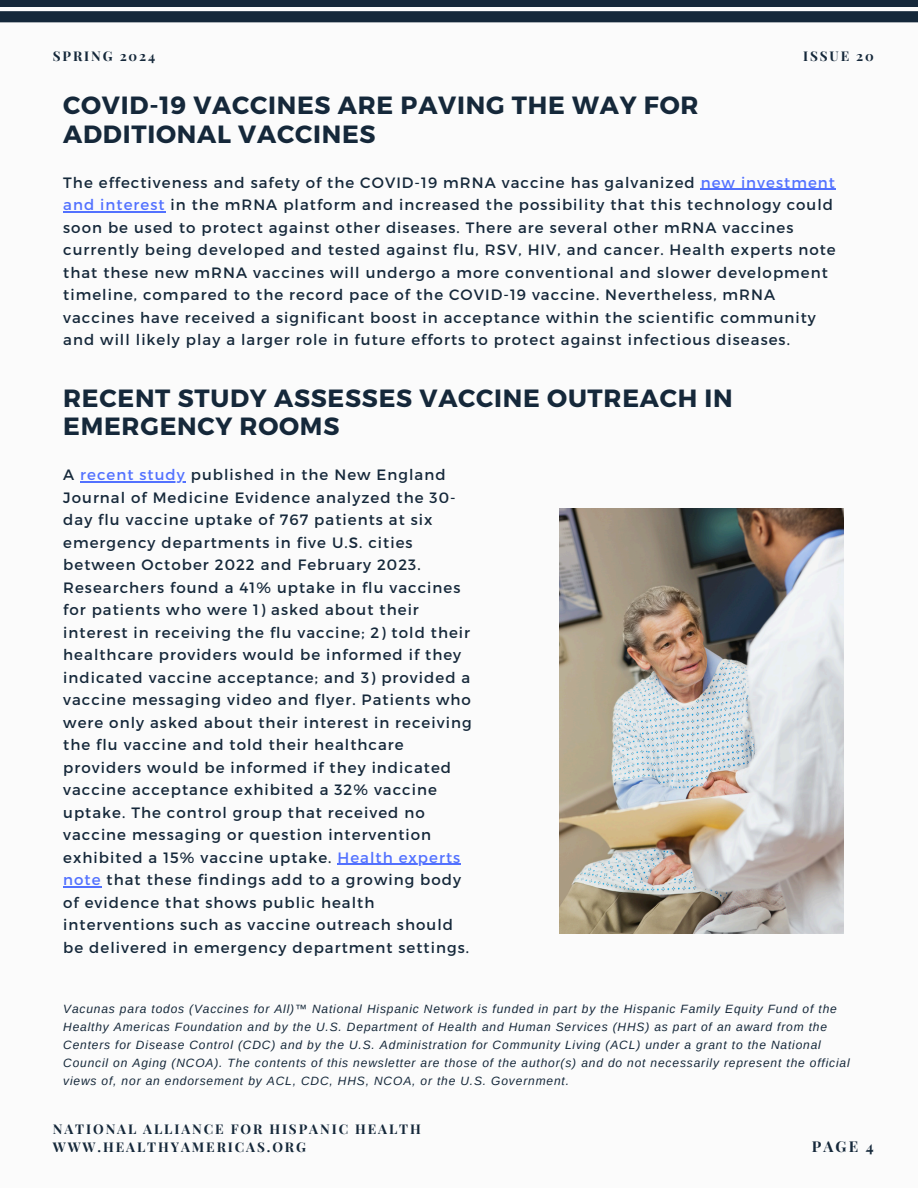
<style>
.page{position:relative;width:918px;height:1188px;background:#fbfbfb}
.page>*{position:absolute;margin:0;border:0;box-sizing:border-box;transform-origin:0 0}
.t1{font:700 24.9px/28.5px "Montserrat";letter-spacing:.03em;color:#15283a}
.t2{font:15px/22.5px "Montserrat";letter-spacing:.07em;color:#15283a}
.t3{font:700 15px "Playfair Display";color:#15283a}
.t4{font:700 13.5px/18px "Playfair Display";letter-spacing:.14em;color:#15283a}
.t5{font:italic 12px/18px "Arimo";letter-spacing:.07em;color:#15283a}
.s1{color:#5271ff}
</style>
<div class="page">
<svg style="left:0;top:11px;width:918px;height:11px;background:#182b3d"></svg>
<div style="left:0;top:0;width:918px;height:7px;background:#15283a"></div>
<img style="left:559px;top:508px;width:285px;height:426px">
<hr style="left:701px;top:189px;width:135px;height:1px;background:#5271ff">
<hr style="left:63px;top:211px;width:103px;height:1px;background:#5271ff">
<hr style="left:80px;top:481px;width:106px;height:1px;background:#5271ff">
<hr style="left:338px;top:864px;width:123px;height:1px;background:#5271ff">
<hr style="left:63px;top:886px;width:39px;height:1px;background:#5271ff">
<p class="t4" style="left:53px;top:46px;width:104px">SPRING 2024</p>
<h1 class="t4" style="left:803px;top:46px;width:72px">ISSUE 20</h1>
<h3 class="t1" style="left:63px;top:90px;width:637px">COVID-19 VACCINES ARE PAVING THE WAY FOR<br>ADDITIONAL VACCINES</h3>
<h1 class="t2" style="left:63px;top:170px;width:774px">The effectiveness and safety of the COVID-19 mRNA vaccine has galvanized <span class="s1">new investment and interest</span> in the mRNA platform and increased the possibility that this technology could soon be used to protect against other diseases. There are several other mRNA vaccines currently being developed and tested against flu, RSV, HIV, and cancer. Health experts note that these new mRNA vaccines will undergo a more conventional and slower development timeline, compared to the record pace of the COVID-19 vaccine. Nevertheless, mRNA vaccines have received a significant boost in acceptance within the scientific community and will likely play a larger role in future efforts to protect against infectious diseases.</h1>
<p class="t1" style="left:63px;top:383px;width:671px">RECENT STUDY ASSESSES VACCINE OUTREACH IN<br>EMERGENCY ROOMS</p>
<h4 class="t2" style="left:63px;top:463px;width:384px">A <span class="s1">recent study</span> published in the New England</h4>
<h2 class="t2" style="left:63px;top:485px;width:410px">Journal of Medicine Evidence analyzed the 30- day flu vaccine uptake of 767 patients at six emergency departments in five U.S. cities between October 2022 and February 2023.<br>Researchers found a 41% uptake in flu vaccines for patients who were 1) asked about their interest in receiving the flu vaccine; 2) told their healthcare providers would be informed if they indicated vaccine acceptance; and 3) provided a vaccine messaging video and flyer. Patients who were only asked about their interest in receiving the flu vaccine and told their healthcare providers would be informed if they indicated vaccine acceptance exhibited a 32% vaccine uptake. The control group that received no vaccine messaging or question intervention exhibited a 15% vaccine uptake. <span class="s1">Health experts note</span> that these findings add to a growing body of evidence that shows public health interventions such as vaccine outreach should be delivered in emergency department settings.</h2>
<h3 class="t5" style="left:63px;top:1000px;width:788px">Vacunas para todos (Vaccines for All)™ National Hispanic Network is funded in part by the Hispanic Family Equity Fund of the Healthy Americas Foundation and by the U.S. Department of Health and Human Services (HHS) as part of an award from the Centers for Disease Control (CDC) and by the U.S. Administration for Community Living (ACL) under a grant to the National Council on Aging (NCOA). The contents of this newsletter are those of the author(s) and do not necessarily represent the official views of, nor an endorsement by ACL, CDC, HHS, NCOA, or the U.S. Government.</h3>
<h4 class="t4" style="left:53px;top:1119px;width:370px">NATIONAL ALLIANCE FOR HISPANIC HEALTH<br>WWW.HEALTHYAMERICAS.ORG</h4>
<h4 class="t3" style="left:812px;top:1136px;width:64px">PAGE 4</h4>
</div>
